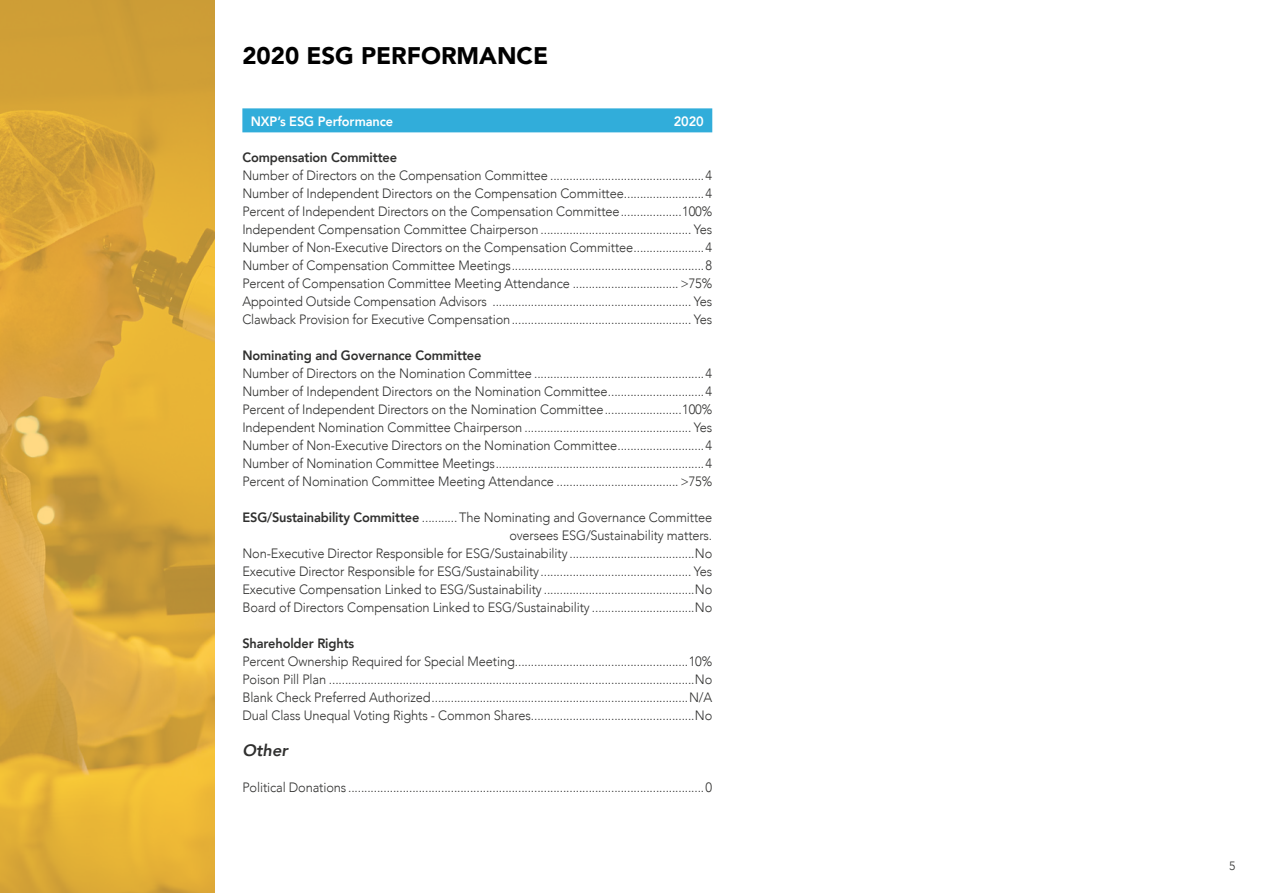
<style>
.page{position:relative;width:1263px;height:893px;background:#fff}
.page>*{position:absolute;margin:0;border:0;box-sizing:border-box;transform-origin:0 0}
.t1{font:900 24px "Avenir";color:#000}
.t2{font:italic 800 16.5px "Avenir";color:#30302f}
.t3{font:300 13.5px/18px "Avenir";letter-spacing:-.01em;color:#30302f;text-align:justify;scale:.95 1}
.t4{font:800 13.5px "Avenir";letter-spacing:-.01em;color:#30302f;scale:.95 1}
.t5{font:800 13.5px "Avenir";letter-spacing:-.01em;color:#fff;scale:.95 1}
.t6{font:300 12px "Avenir";color:#30302f}
.s1{font-weight:800}
</style>
<div class="page">
<div style="left:242px;top:108px;width:470px;height:24px;background:#31adda"></div>
<svg style="left:0;top:0;width:215px;height:893px;background:#daa739"></svg>
<h1 class="t1" style="left:242px;top:35px;width:307px">2020 ESG PERFORMANCE</h1>
<p class="t5" style="left:251px;top:111px;width:151px">NXP’s ESG Performance</p>
<p class="t5" style="left:674px;top:111px;width:33px">2020</p>
<p class="t4" style="left:242px;top:147px;width:164px">Compensation Committee</p>
<p class="t3" style="left:242px;top:166px;width:496px">Number of Directors on the Compensation Committee ................................................4<br>Number of Independent Directors on the Compensation Committee.........................4<br>Percent of Independent Directors on the Compensation Committee...................100% Independent Compensation Committee Chairperson ............................................... Yes Number of Non-Executive Directors on the Compensation Committee......................4<br>Number of Compensation Committee Meetings............................................................8<br>Percent of Compensation Committee Meeting Attendance .................................&gt;75% Appointed Outside Compensation Advisors .............................................................. Yes Clawback Provision for Executive Compensation........................................................ Yes</p>
<p class="t4" style="left:242px;top:345px;width:253px">Nominating and Governance Committee</p>
<p class="t3" style="left:242px;top:364px;width:496px">Number of Directors on the Nomination Committee .....................................................4<br>Number of Independent Directors on the Nomination Committee..............................4<br>Percent of Independent Directors on the Nomination Committee........................100% Independent Nomination Committee Chairperson .................................................... Yes Number of Non-Executive Directors on the Nomination Committee...........................4<br>Number of Nomination Committee Meetings.................................................................4<br>Percent of Nomination Committee Meeting Attendance ......................................&gt;75%</p>
<p class="t3" style="left:242px;top:508px;width:496px;text-align:right"><span class="s1">ESG/Sustainability Committee</span> ........... The Nominating and Governance Committee oversees ESG/Sustainability matters.<br>Non-Executive Director Responsible for ESG/Sustainability .......................................No Executive Director Responsible for ESG/Sustainability............................................... Yes Executive Compensation Linked to ESG/Sustainability ...............................................No Board of Directors Compensation Linked to ESG/Sustainability ................................No</p>
<p class="t4" style="left:242px;top:633px;width:119px">Shareholder Rights</p>
<p class="t3" style="left:242px;top:652px;width:496px">Percent Ownership Required for Special Meeting......................................................10% Poison Pill Plan ..................................................................................................................No Blank Check Preferred Authorized................................................................................N/A Dual Class Unequal Voting Rights - Common Shares...................................................No</p>
<p class="t2" style="left:242px;top:740px;width:47px">Other</p>
<p class="t3" style="left:242px;top:778px;width:496px">Political Donations ...............................................................................................................0</p>
<p class="t6" style="left:1229px;top:858px;width:8px">5</p>
</div>
